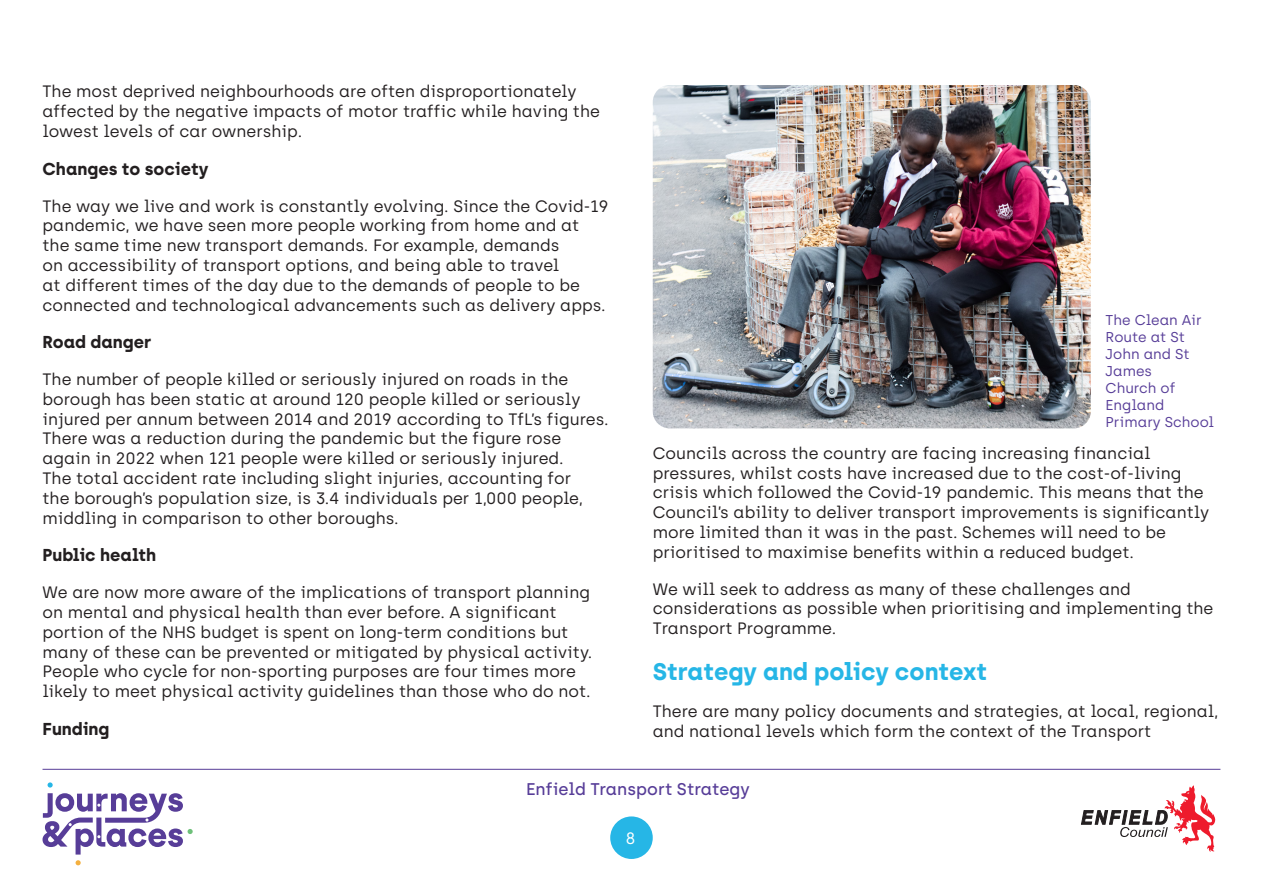
<style>
.page{position:relative;width:1263px;height:893px;background:#fff}
.page>*{position:absolute;margin:0;border:0;box-sizing:border-box;transform-origin:0 0}
.body_copy{font:700 24px "Archia";color:#26b6e6}
.subhead_1{font:700 17.25px "Archia";color:#231f20}
.t1{font:500 16.95px "Archia";color:#573d98}
.indent_body_copy{font:16.5px/19.8px "Archia";color:#231f20}
.body_copy-2{font:16.5px/19.8px "Archia";color:#231f20}
.t2{font:16.5px "Archia";color:#fff}
.pic_captions{font:14.25px/17.1px "Archia";color:#573d98}
</style>
<div class="page">
<div style="left:610px;top:816px;width:43px;height:43px;background:#26b6e6;border-radius:50%"></div>
<svg style="left:43px;top:782px;width:150px;height:83px"></svg>
<svg style="left:1081px;top:785px;width:134px;height:67px"></svg>
<hr style="left:43px;top:769px;width:1177px;height:1px;background:#573d98">
<img style="left:653px;top:85px;width:438px;height:343px">
<p class="indent_body_copy" style="left:43px;top:82px;width:559px">The most deprived neighbourhoods are often disproportionately affected by the negative impacts of motor traffic while having the lowest levels of car ownership.</p>
<p class="subhead_1" style="left:43px;top:158px;width:168px">Changes to society</p>
<p class="indent_body_copy" style="left:43px;top:196px;width:568px">The way we live and work is constantly evolving. Since the Covid-19 pandemic, we have seen more people working from home and at the same time new transport demands. For example, demands<br>on accessibility of transport options, and being able to travel<br>at different times of the day due to the demands of people to be connected and technological advancements such as delivery apps.</p>
<p class="subhead_1" style="left:43px;top:332px;width:110px">Road danger</p>
<p class="indent_body_copy" style="left:43px;top:369px;width:568px">The number of people killed or seriously injured on roads in the borough has been static at around 120 people killed or seriously injured per annum between 2014 and 2019 according to TfL’s figures.<br>There was a reduction during the pandemic but the figure rose again in 2022 when 121 people were killed or seriously injured.<br>The total accident rate including slight injuries, accounting for<br>the borough’s population size, is 3.4 individuals per 1,000 people, middling in comparison to other boroughs.</p>
<p class="subhead_1" style="left:43px;top:545px;width:115px">Public health</p>
<p class="indent_body_copy" style="left:43px;top:582px;width:551px">We are now more aware of the implications of transport planning on mental and physical health than ever before. A significant portion of the NHS budget is spent on long-term conditions but many of these can be prevented or mitigated by physical activity.<br>People who cycle for non-sporting purposes are four times more likely to meet physical activity guidelines than those who do not.</p>
<p class="subhead_1" style="left:43px;top:718px;width:68px">Funding</p>
<p class="pic_captions" style="left:1106px;top:311px;width:98px">The Clean Air<br>Route at St<br>John and St<br>James</p>
<p class="pic_captions" style="left:1106px;top:379px;width:110px">Church of<br>England<br>Primary School</p>
<p class="indent_body_copy" style="left:653px;top:443px;width:558px">Councils across the country are facing increasing financial pressures, whilst costs have increased due to the cost-of-living crisis which followed the Covid-19 pandemic. This means that the Council’s ability to deliver transport improvements is significantly more limited than it was in the past. Schemes will need to be prioritised to maximise benefits within a reduced budget.</p>
<p class="body_copy-2" style="left:653px;top:579px;width:562px">We will seek to address as many of these challenges and considerations as possible when prioritising and implementing the<br>Transport Programme.</p>
<p class="body_copy" style="left:653px;top:657px;width:336px">Strategy and policy context</p>
<p class="body_copy-2" style="left:653px;top:701px;width:567px">There are many policy documents and strategies, at local, regional, and national levels which form the context of the Transport</p>
<p class="t1" style="left:526px;top:779px;width:225px">Enfield Transport Strategy</p>
<p class="t2" style="left:625px;top:828px;width:12px">8</p>
</div>
